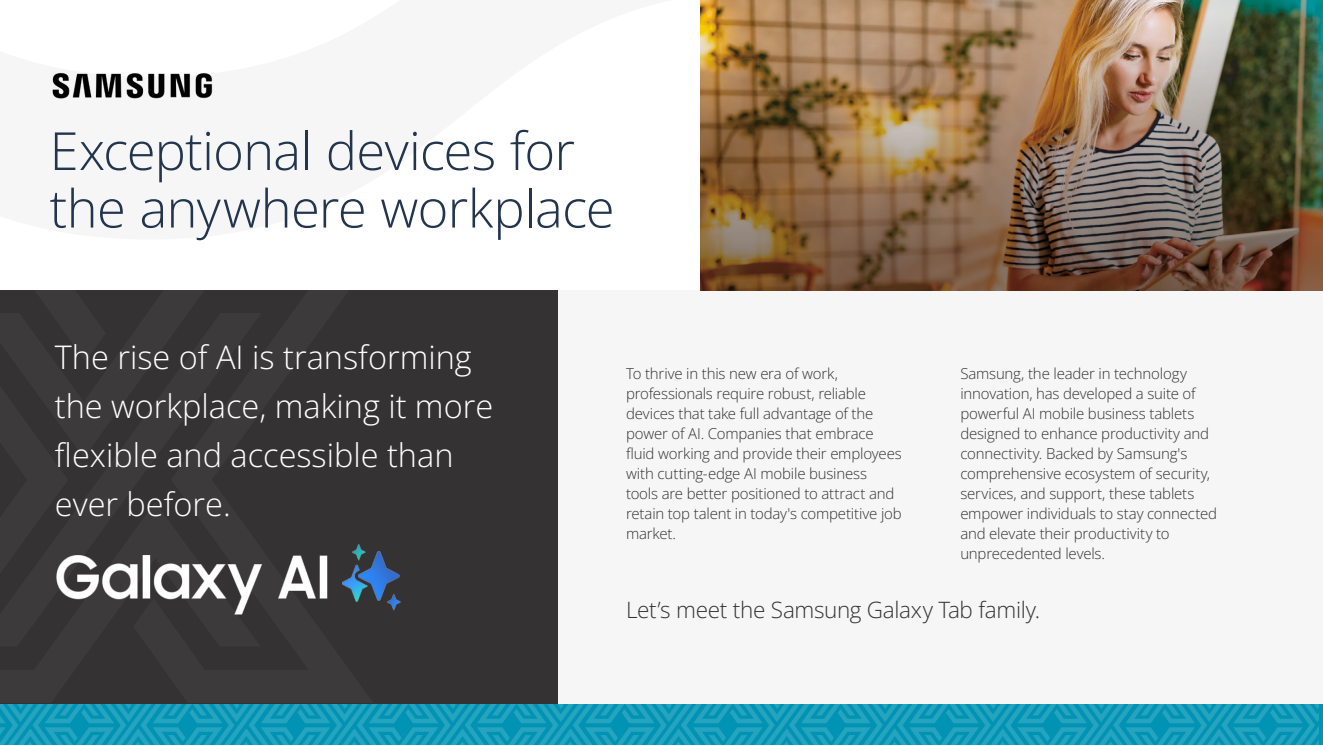
<style>
.page{position:relative;width:1323px;height:745px;background:#fff}
.page>*{position:absolute;margin:0;border:0;box-sizing:border-box;transform-origin:0 0}
.t1{font:52.5px/57.5px "Open Sans";letter-spacing:-.015em;color:#23354d}
.t2{font:32.5px/48.8px "Open Sans";color:#fff}
.t3{font:22.5px "Open Sans";letter-spacing:-.015em;color:#343233}
.t4{font:15px/20px "Open Sans";letter-spacing:-.01em;color:#343233}
</style>
<div class="page">
<div style="left:515px;top:290px;width:808px;height:413px;background:#f6f6f6"></div>
<div style="left:0;top:290px;width:557px;height:413px;background:#343233"></div>
<svg style="left:0;top:703px;width:1319px;height:41px;background:#169bb8"></svg>
<img style="left:52px;top:72px;width:161px;height:27px">
<img style="left:700px;top:0;width:623px;height:290px">
<img style="left:57px;top:544px;width:343px;height:69px">
<h1 class="t1" style="left:50px;top:121px;width:566px">Exceptional devices for the anywhere workplace</h1>
<h2 class="t2" style="left:55px;top:332px;width:440px">The rise of AI is transforming the workplace, making it more flexible and accessible than ever before.</h2>
<p class="t4" style="left:626px;top:363px;width:277px">To thrive in this new era of work, professionals require robust, reliable devices that take full advantage of the power of AI. Companies that embrace fluid working and provide their employees with cutting-edge AI mobile business tools are better positioned to attract and retain top talent in today's competitive job market.</p>
<p class="t4" style="left:960px;top:363px;width:258px">Samsung, the leader in technology innovation, has developed a suite of powerful AI mobile business tablets designed to enhance productivity and connectivity. Backed by Samsung's comprehensive ecosystem of security, services, and support, these tablets empower individuals to stay connected and elevate their productivity to unprecedented levels.</p>
<h3 class="t3" style="left:626px;top:593px;width:416px">Let’s meet the Samsung Galaxy Tab family.</h3>
</div>
